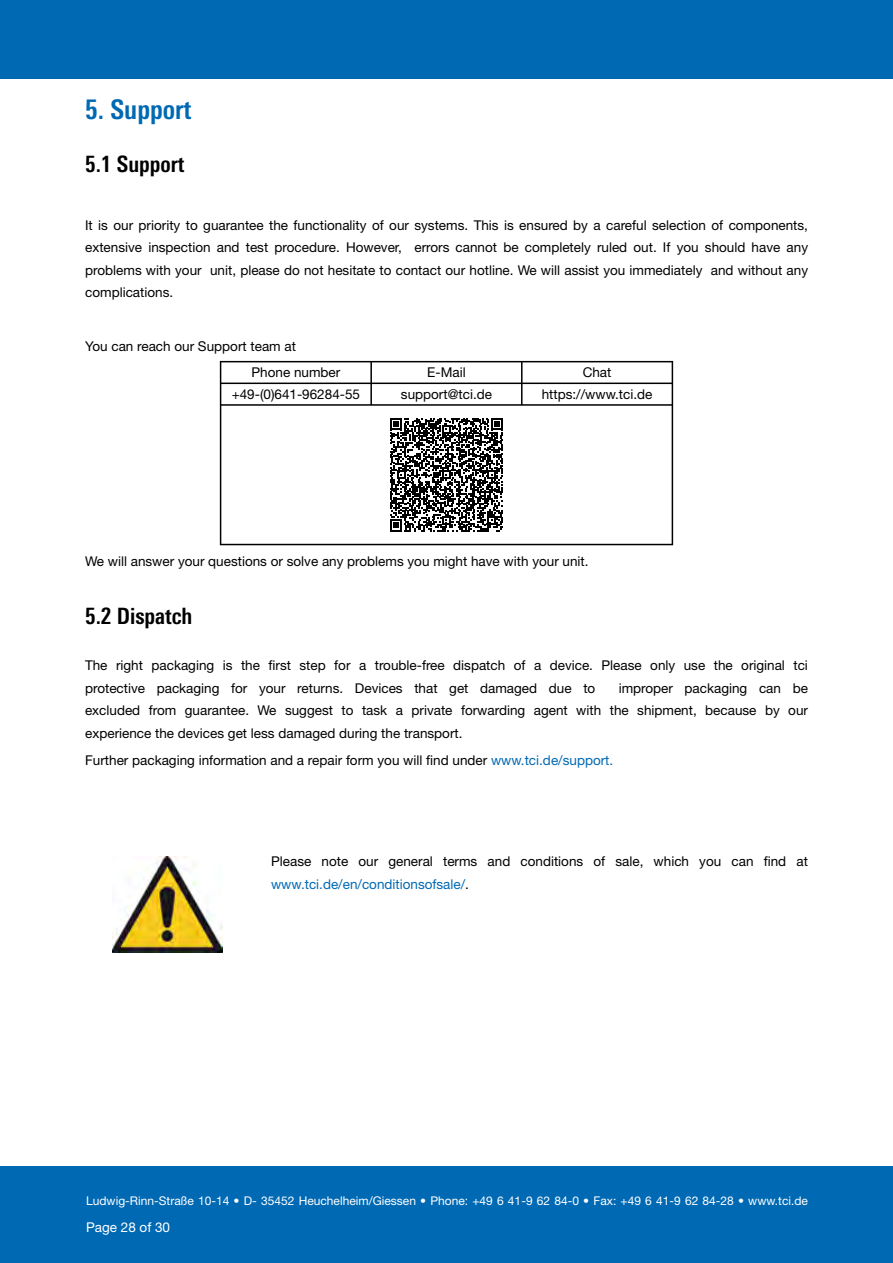
<style>
.page{position:relative;width:893px;height:1263px;background:#fff}
.page>*{position:absolute;margin:0;border:0;box-sizing:border-box;transform-origin:0 0}
.t1{font:700 condensed 27px "Univers Next Pro";color:#0069b4}
.t2{font:700 condensed 22.5px "Univers Next Pro";color:#000}
.t3{font:13.5px/22.5px "Helvetica Neue LT Std";color:#000}
.t4{font:13.5px "Helvetica Neue LT Std";color:#fff}
.t5{font:12px "Helvetica Neue LT Std";color:#fff}
.s1{color:#0069b4}
</style>
<div class="page">
<div style="left:0;top:1167px;width:893px;height:96px;background:#0069b4"></div>
<div style="left:0;top:0;width:893px;height:79px;background:#0069b4"></div>
<hr style="left:220px;top:361px;width:151px;height:1px;background:#000">
<hr style="left:371px;top:361px;width:151px;height:1px;background:#000">
<hr style="left:370px;top:362px;width:2px;height:21px;background:#000">
<hr style="left:522px;top:361px;width:151px;height:1px;background:#000">
<hr style="left:220px;top:383px;width:151px;height:1px;background:#000">
<svg style="left:220px;top:362px;width:1px;height:42px"></svg>
<hr style="left:371px;top:383px;width:151px;height:1px;background:#000">
<hr style="left:370px;top:384px;width:2px;height:20px;background:#000">
<hr style="left:522px;top:383px;width:151px;height:1px;background:#000">
<svg style="left:521px;top:362px;width:1px;height:42px"></svg>
<svg style="left:672px;top:362px;width:1px;height:42px"></svg>
<hr style="left:220px;top:404px;width:151px;height:2px;background:#000">
<hr style="left:220px;top:406px;width:1px;height:138px;background:#000">
<hr style="left:371px;top:404px;width:151px;height:2px;background:#000">
<hr style="left:522px;top:404px;width:151px;height:2px;background:#000">
<hr style="left:672px;top:406px;width:1px;height:138px;background:#000">
<hr style="left:220px;top:544px;width:151px;height:1px;background:#000">
<hr style="left:371px;top:544px;width:151px;height:1px;background:#000">
<hr style="left:522px;top:544px;width:151px;height:1px;background:#000">
<svg style="left:390px;top:418px;width:113px;height:113px"></svg>
<img style="left:112px;top:857px;width:111px;height:95px">
<p class="t1" style="left:85px;top:93px;width:108px">5. Support</p>
<p class="t2" style="left:85px;top:150px;width:101px">5.1 Support</p>
<p class="t3" style="left:85px;top:213px;width:725px;text-align:justify">It is our priority to guarantee the functionality of our systems. This is ensured by a careful selection of components, extensive inspection and test procedure. However, errors cannot be completely ruled out. If you should have any problems with your unit, please do not hesitate to contact our hotline. We will assist you immediately and without any complications.</p>
<p class="t3" style="left:251px;top:332px;width:90px;line-height:26.7px;text-indent:-166px">You can reach our Support team at<br>Phone number</p>
<p class="t3" style="left:427px;top:361px;width:40px">E-Mail</p>
<p class="t3" style="left:583px;top:361px;width:30px">Chat</p>
<p class="t3" style="left:232px;top:383px;width:130px">+49-(0)641-96284-55</p>
<p class="t3" style="left:401px;top:383px;width:93px">support@tci.de</p>
<p class="t3" style="left:542px;top:383px;width:112px">https://www.tci.de</p>
<p class="t3" style="left:85px;top:550px;width:505px">We will answer your questions or solve any problems you might have with your unit.</p>
<p class="t2" style="left:85px;top:603px;width:109px">5.2 Dispatch</p>
<p class="t3" style="left:85px;top:654px;width:724px">The right packaging is the first step for a trouble-free dispatch of a device. Please only use the original tci protective packaging for your returns. Devices that get damaged due to</p>
<p class="t3" style="left:85px;top:676px;width:724px;text-align:justify;text-indent:534px">improper packaging can be excluded from guarantee. We suggest to task a private forwarding agent with the shipment, because by our experience the devices get less damaged during the transport.</p>
<p class="t3" style="left:85px;top:748px;width:530px">Further packaging information and a repair form you will find under <span class="s1">www.tci.de/support.</span></p>
<p class="t3" style="left:271px;top:850px;width:538px">Please note our general terms and conditions of sale, which you can find at <span class="s1">www.tci.de/en/conditionsofsale/</span>.</p>
<p class="t5" style="left:86px;top:1193px;width:723px">Ludwig-Rinn-Straße 10-14 • D- 35452 Heuchelheim/Giessen • Phone: +49 6 41-9 62 84-0 • Fax: +49 6 41-9 62 84-28 • www.tci.de</p>
<p class="t4" style="left:86px;top:1218px;width:86px">Page 28 of 30</p>
</div>
